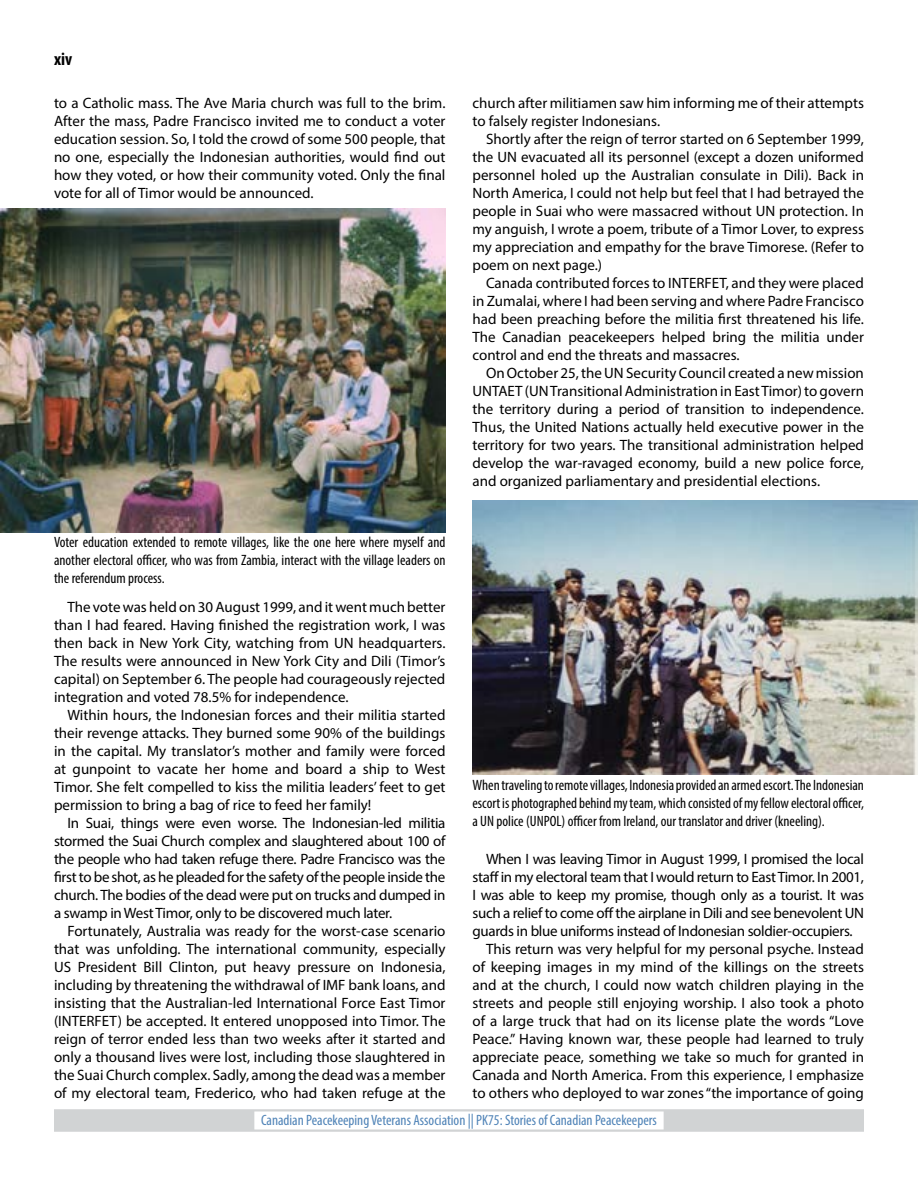
<style>
.page{position:relative;width:918px;height:1188px;background:#fff}
.page>*{position:absolute;margin:0;border:0;box-sizing:border-box;transform-origin:0 0}
.t1{font:700 condensed 18px "Myriad Pro";color:#000}
.t2{font:15px/18px "Myriad Pro";color:#000;text-align:justify}
.t3{font:condensed 15px/18px "Myriad Pro";color:#000;text-align:justify}
.t4{font:15px "Myriad Pro";letter-spacing:-.02em;color:#000}
.t5{font:condensed 15px "Myriad Pro";color:#4f83b7}
</style>
<div class="page">
<div style="left:54px;top:1109px;width:810px;height:23px;background:#d1d3d4"></div>
<div style="left:254px;top:1112px;width:410px;height:18px;background:#fff"></div>
<img style="left:0;top:209px;width:446px;height:323px">
<img style="left:472px;top:500px;width:446px;height:275px">
<p class="t1" style="left:54px;top:48px;width:20px">xiv</p>
<p class="t2" style="left:54px;top:94px;width:393px">to a Catholic mass. The Ave Maria church was full to the brim.<br>After the mass, Padre Francisco invited me to conduct a voter education session. So, I told the crowd of some 500 people, that no one, especially the Indonesian authorities, would find out how they voted, or how their community voted. Only the final vote for all of Timor would be announced.</p>
<p class="t3" style="left:54px;top:533px;width:393px">Voter education extended to remote villages, like the one here where myself and another electoral officer, who was from Zambia, interact with the village leaders on the referendum process.</p>
<p class="t2" style="left:54px;top:598px;width:393px;text-indent:14px">The vote was held on 30 August 1999, and it went much better than I had feared. Having finished the registration work, I was then back in New York City, watching from UN headquarters.<br>The results were announced in New York City and Dili (Timor’s capital) on September 6. The people had courageously rejected integration and voted 78.5% for independence.</p>
<p class="t2" style="left:54px;top:706px;width:393px;text-indent:14px">Within hours, the Indonesian forces and their militia started their revenge attacks. They burned some 90% of the buildings in the capital. My translator’s mother and family were forced at gunpoint to vacate her home and board a ship to West Timor. She felt compelled to kiss the militia leaders’ feet to get permission to bring a bag of rice to feed her family!</p>
<p class="t2" style="left:54px;top:814px;width:393px;text-indent:14px">In Suai, things were even worse. The Indonesian-led militia stormed the Suai Church complex and slaughtered about 100 of the people who had taken refuge there. Padre Francisco was the first to be shot, as he pleaded for the safety of the people inside the church. The bodies of the dead were put on trucks and dumped in a swamp in West Timor, only to be discovered much later.</p>
<p class="t2" style="left:54px;top:922px;width:393px;text-indent:14px">Fortunately, Australia was ready for the worst-case scenario that was unfolding. The international community, especially US President Bill Clinton, put heavy pressure on Indonesia, including by threatening the withdrawal of IMF bank loans, and insisting that the Australian-led International Force East Timor (INTERFET) be accepted. It entered unopposed into Timor. The reign of terror ended less than two weeks after it started and only a thousand lives were lost, including those slaughtered in the Suai Church complex. Sadly, among the dead was a member of my electoral team, Frederico, who had taken refuge at the</p>
<p class="t2" style="left:472px;top:94px;width:393px">church after militiamen saw him informing me of their attempts to falsely register Indonesians.</p>
<p class="t2" style="left:472px;top:130px;width:393px;text-indent:14px">Shortly after the reign of terror started on 6 September 1999, the UN evacuated all its personnel (except a dozen uniformed personnel holed up the Australian consulate in Dili). Back in North America, I could not help but feel that I had betrayed the people in Suai who were massacred without UN protection. In my anguish, I wrote a poem, tribute of a Timor Lover, to express my appreciation and empathy for the brave Timorese. (Refer to poem on next page.)</p>
<p class="t2" style="left:472px;top:274px;width:393px;text-indent:14px">Canada contributed forces to INTERFET, and they were placed in Zumalai, where I had been serving and where Padre Francisco had been preaching before the militia first threatened his life.<br>The Canadian peacekeepers helped bring the militia under control and end the threats and massacres.</p>
<p class="t2" style="left:472px;top:364px;width:393px;text-indent:14px">On October 25, the UN Security Council created a new mission UNTAET (UN Transitional Administration in East Timor) to govern the territory during a period of transition to independence.<br>Thus, the United Nations actually held executive power in the territory for two years. The transitional administration helped develop the war-ravaged economy, build a new police force, and organized parliamentary and presidential elections.</p>
<p class="t3" style="left:472px;top:776px;width:393px">When traveling to remote villages, Indonesia provided an armed escort. The Indonesian escort is photographed behind my team, which consisted of my fellow electoral officer, a UN police (UNPOL) officer from Ireland, our translator and driver (kneeling).</p>
<p class="t4" style="left:486px;top:850px;width:379px">When I was leaving Timor in August 1999, I promised the local</p>
<p class="t4" style="left:472px;top:868px;width:393px">staff in my electoral team that I would return to East Timor. In 2001,</p>
<p class="t4" style="left:472px;top:886px;width:393px">I was able to keep my promise, though only as a tourist. It was</p>
<p class="t4" style="left:472px;top:904px;width:393px">such a relief to come off the airplane in Dili and see benevolent UN</p>
<p class="t4" style="left:472px;top:922px;width:382px">guards in blue uniforms instead of Indonesian soldier-occupiers.</p>
<p class="t2" style="left:486px;top:940px;width:379px">This return was very helpful for my personal psyche. Instead</p>
<p class="t2" style="left:472px;top:958px;width:393px">of keeping images in my mind of the killings on the streets</p>
<p class="t2" style="left:472px;top:976px;width:393px">and at the church, I could now watch children playing in the</p>
<p class="t2" style="left:472px;top:994px;width:393px">streets and people still enjoying worship. I also took a photo</p>
<p class="t2" style="left:472px;top:1012px;width:393px">of a large truck that had on its license plate the words “Love</p>
<p class="t2" style="left:472px;top:1030px;width:393px">Peace.” Having known war, these people had learned to truly</p>
<p class="t2" style="left:472px;top:1048px;width:393px">appreciate peace, something we take so much for granted in</p>
<p class="t2" style="left:472px;top:1066px;width:393px">Canada and North America. From this experience, I emphasize</p>
<p class="t2" style="left:472px;top:1084px;width:393px">to others who deployed to war zones “the importance of going</p>
<p class="t5" style="left:261px;top:1111px;width:397px">Canadian Peacekeeping Veterans Association || PK75: Stories of Canadian Peacekeepers</p>
</div>
